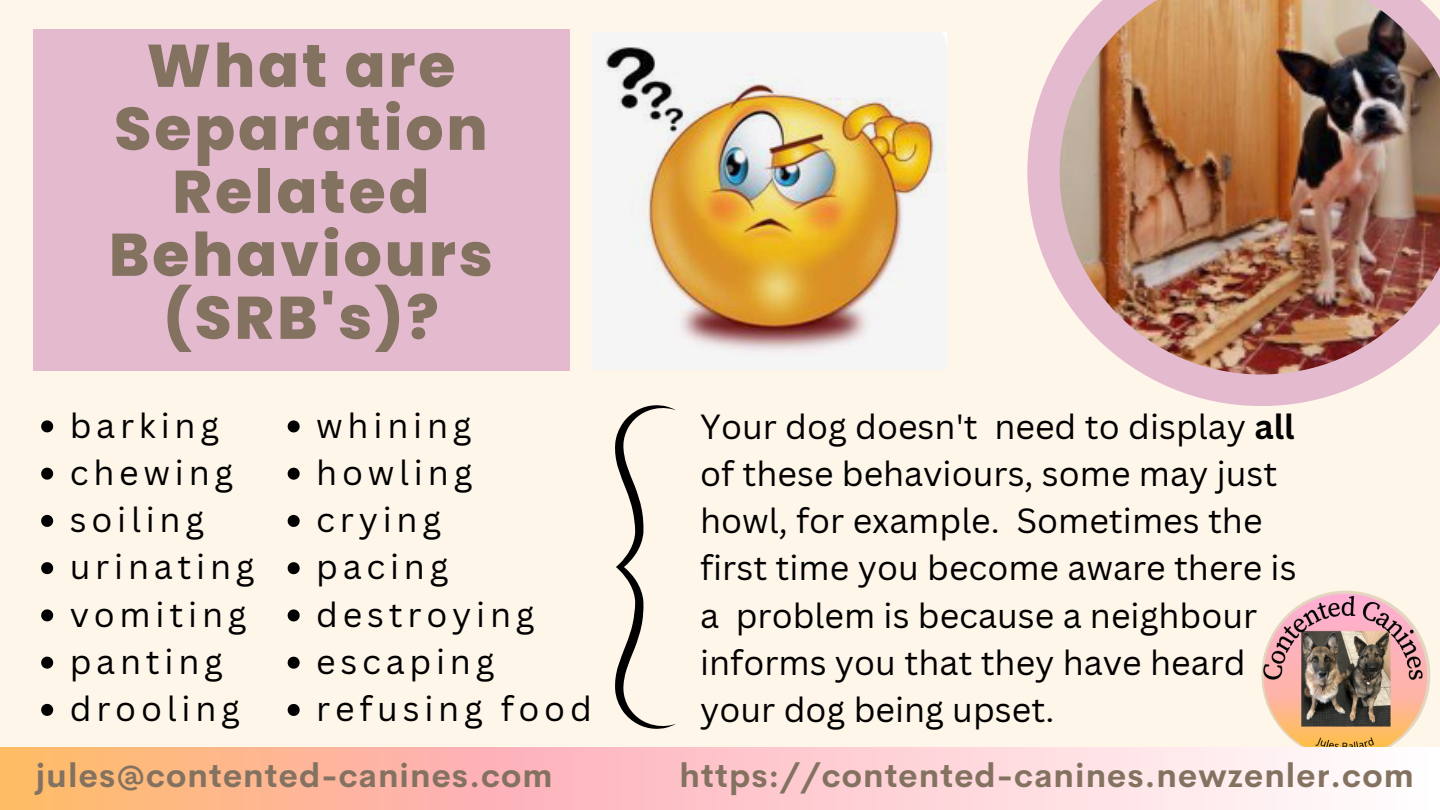
<style>
.page{position:relative;width:1440px;height:810px;background:#fff6ea}
.page>*{position:absolute;margin:0;border:0;box-sizing:border-box;transform-origin:0 0}
.t1{font:800 60px/63px "Poppins";letter-spacing:.05em;color:#847261;text-align:center}
.t2{font:34px/47.2px "Canva Sans";color:#000}
.t3{font:34px/47.2px "Canva Sans";letter-spacing:.14em;color:#000}
.t4{font:700 33px "Cerebri Sans";letter-spacing:.035em;color:#847261}
.s1{font-weight:700}
</style>
<div class="page">
<div style="left:33px;top:30px;width:536px;height:341px;background:#e4bace"></div>
<img style="left:591px;top:33px;width:355px;height:336px">
<svg style="left:615px;top:405px;width:61px;height:324px"></svg>
<svg style="left:1027px;top:53px;width:351px;height:353px"></svg>
<img style="left:1060px;top:0;width:380px;height:375px">
<svg style="left:41px;top:420px;width:12px;height:12px"></svg>
<svg style="left:41px;top:468px;width:12px;height:12px"></svg>
<svg style="left:41px;top:515px;width:12px;height:12px"></svg>
<svg style="left:41px;top:562px;width:12px;height:12px"></svg>
<svg style="left:41px;top:609px;width:12px;height:12px"></svg>
<svg style="left:41px;top:657px;width:12px;height:12px"></svg>
<svg style="left:41px;top:704px;width:12px;height:12px"></svg>
<svg style="left:288px;top:420px;width:12px;height:12px"></svg>
<svg style="left:288px;top:468px;width:12px;height:12px"></svg>
<svg style="left:288px;top:515px;width:12px;height:12px"></svg>
<svg style="left:288px;top:562px;width:12px;height:12px"></svg>
<svg style="left:288px;top:609px;width:12px;height:12px"></svg>
<svg style="left:288px;top:657px;width:12px;height:12px"></svg>
<svg style="left:288px;top:704px;width:12px;height:12px"></svg>
<img style="left:1261px;top:591px;width:169px;height:169px;border-radius:50%">
<svg style="left:0;top:747px;width:1440px;height:63px"></svg>
<h1 class="t1" style="left:109px;top:34px;width:385px">What are<br>Separation<br>Related<br>Behaviours (SRB's)?</h1>
<p class="t3" style="left:70px;top:401px;width:186px">barking chewing soiling urinating vomiting panting drooling</p>
<p class="t3" style="left:316px;top:401px;width:277px">whining howling crying<br>pacing destroying escaping refusing food</p>
<p class="t2" style="left:700px;top:402px;width:598px">Your dog doesn't need to display <span class="s1">all </span>of these behaviours, some may just howl, for example. Sometimes the first time you become aware there is a problem is because a neighbour informs you that they have heard your dog being upset.</p>
<p class="t4" style="left:36px;top:754px;width:518px">jules@contented-canines.com</p>
<p class="t4" style="left:680px;top:754px;width:736px">https://contented-canines.newzenler.com</p>
</div>
